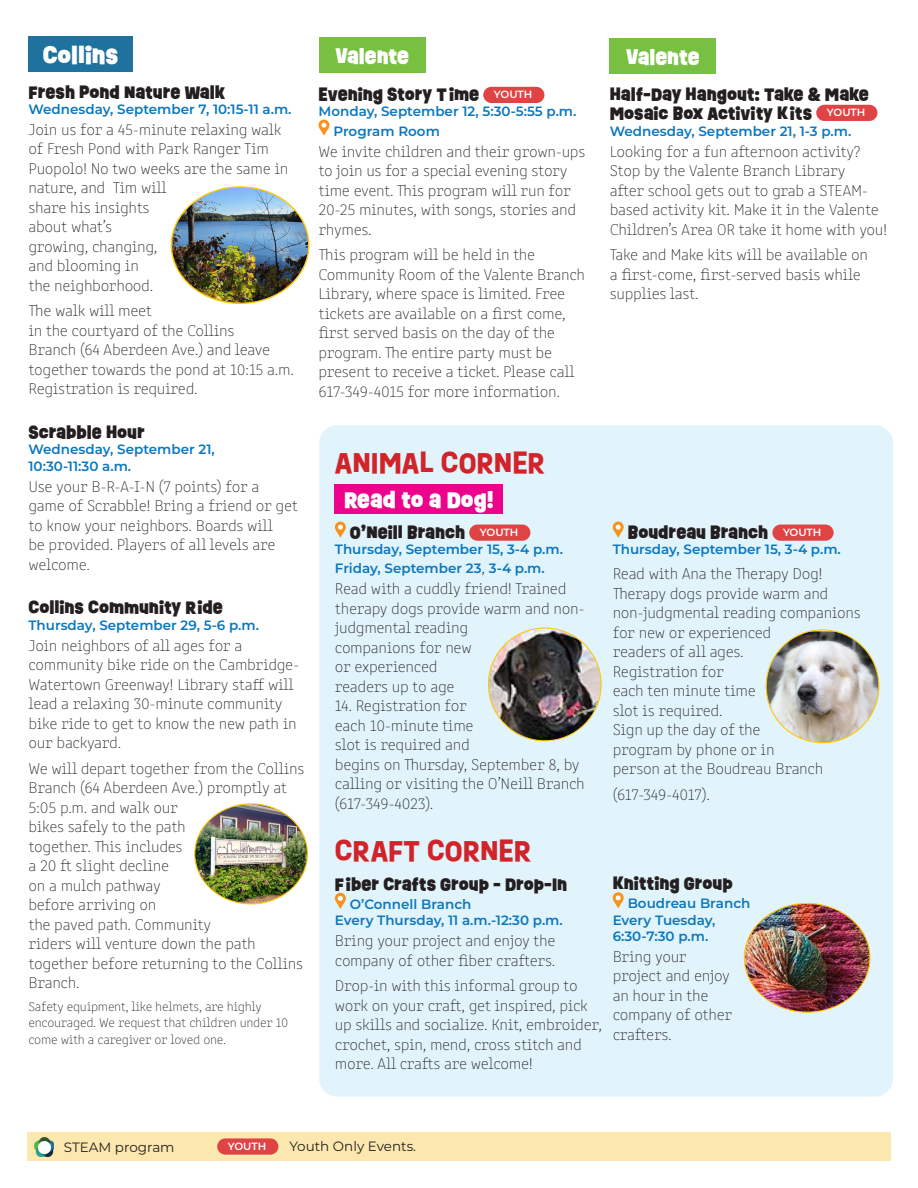
<style>
.page{position:relative;width:918px;height:1188px;background:#fff}
.page>*{position:absolute;margin:0;border:0;box-sizing:border-box;transform-origin:0 0}
.Header_Montserrat{font:700 27px "Ruddy";color:#d1232a}
.Youth_Title{font:900 22.5px "Ruddy";color:#fff}
.Youth_Title-2{font:900 21px "Ruddy";color:#fff}
.Youth_Title-3{font:900 19.5px "Ruddy";color:#fff}
.Youth_Body{font:100 16.5px/19.5px "Clone Rounded";letter-spacing:-.02em;color:#231f20}
.Youth_Title-4{font:900 16.5px/19.8px "Ruddy";color:#231f20}
.Youth_Date_and_Time{font:600 13.5px/16.2px "Montserrat";color:#0c77be}
.Youth_Body-2{font:100 13.5px/16.5px "Clone Rounded";letter-spacing:-.02em;color:#231f20}
.Youth_Body-3{font:600 13.5px "Montserrat";color:#0c77be}
.Body_Light_10_No_Jus{font:13.5px "Montserrat";color:#231f20}
.t1{font:600 10.5px "Montserrat";letter-spacing:-.005em;color:#fff}
.s1{font-family:"Clone Rounded";font-weight:100;font-size:16.5px;color:#231f20}
</style>
<div class="page">
<div style="left:319px;top:425px;width:574px;height:672px;background:#e1f4fc;border-radius:18px"></div>
<div style="left:335px;top:893px;width:11px;height:11px;background:#f7931d;border-radius:50%"></div>
<svg style="left:336px;top:896px;width:9px;height:13px"></svg>
<div style="left:483px;top:87px;width:61px;height:16px;background:#e04343;border-radius:8px"></div>
<div style="left:319px;top:120px;width:10px;height:11px;background:#f7931d;border-radius:50%"></div>
<svg style="left:319px;top:123px;width:10px;height:13px"></svg>
<div style="left:613px;top:892px;width:11px;height:11px;background:#f7931d;border-radius:50%"></div>
<svg style="left:614px;top:895px;width:9px;height:13px"></svg>
<div style="left:28px;top:36px;width:105px;height:36px;background:#1e729d"></div>
<div style="left:319px;top:37px;width:106px;height:36px;background:#78c042"></div>
<div style="left:335px;top:484px;width:168px;height:30px;background:#ed028c"></div>
<svg style="left:335px;top:522px;width:11px;height:11px"></svg>
<svg style="left:336px;top:525px;width:9px;height:13px"></svg>
<div style="left:469px;top:525px;width:61px;height:16px;background:#e04343;border-radius:8px"></div>
<div style="left:613px;top:522px;width:11px;height:11px;background:#f7931d;border-radius:50%"></div>
<svg style="left:614px;top:525px;width:9px;height:13px"></svg>
<div style="left:772px;top:525px;width:62px;height:16px;background:#e04343;border-radius:8px"></div>
<div style="left:816px;top:105px;width:61px;height:16px;background:#e04343;border-radius:8px"></div>
<div style="left:610px;top:38px;width:106px;height:36px;background:#78c042"></div>
<div style="left:27px;top:1132px;width:864px;height:29px;background:#fce8ae"></div>
<img style="left:35px;top:1137px;width:19px;height:19px">
<div style="left:217px;top:1138px;width:61px;height:17px;background:#e04343;border-radius:8px"></div>
<img style="left:171px;top:187px;width:137px;height:116px">
<img style="left:195px;top:804px;width:112px;height:100px">
<img style="left:744px;top:903px;width:125px;height:109px">
<img style="left:488px;top:630px;width:113px;height:111px">
<img style="left:766px;top:631px;width:113px;height:112px">
<p class="Youth_Title" style="left:43px;top:38px;width:77px">COLLINS</p>
<p class="Youth_Title-3" style="left:336px;top:42px;width:75px">VALENTE</p>
<p class="Youth_Title-4" style="left:28px;top:82px;width:198px">FRESH POND NATURE WALK</p>
<p class="Youth_Date_and_Time" style="left:28px;top:100px;width:265px">Wednesday, September 7, 10:15-11 a.m.</p>
<p class="Youth_Body" style="left:28px;top:119px;width:261px">Join us for a 45-minute relaxing walk of Fresh Pond with Park Ranger Tim<br>Puopolo! No two weeks are the same in nature, and Tim will<br>share his insights<br>about what’s<br>growing, changing,<br>and blooming in<br>the neighborhood.</p>
<p class="Youth_Body" style="left:28px;top:300px;width:267px">The walk will meet<br>in the courtyard of the Collins<br>Branch (64 Aberdeen Ave.) and leave together towards the pond at 10:15 a.m.<br>Registration is required.</p>
<p class="Youth_Title-4" style="left:28px;top:423px;width:118px">SCRABBLE HOUR</p>
<p class="Youth_Date_and_Time" style="left:28px;top:441px;width:188px">Wednesday, September 21,</p>
<p class="Youth_Date_and_Time" style="left:28px;top:457px;width:104px">10:30-11:30 a.m.</p>
<p class="Youth_Body" style="left:28px;top:475px;width:271px">Use your B-R-A-I-N (7 points) for a game of Scrabble! Bring a friend or get to know your neighbors. Boards will<br>be provided. Players of all levels are welcome.</p>
<p class="Youth_Title-4" style="left:28px;top:598px;width:196px">COLLINS COMMUNITY RIDE</p>
<p class="Youth_Date_and_Time" style="left:28px;top:616px;width:232px">Thursday, September 29, 5-6 p.m.</p>
<p class="Youth_Body" style="left:28px;top:634px;width:272px">Join neighbors of all ages for a community bike ride on the Cambridge-<br>Watertown Greenway! Library staff will lead a relaxing 30-minute community bike ride to get to know the new path in our backyard.</p>
<p class="Youth_Body" style="left:28px;top:757px;width:277px">We will depart together from the Collins<br>Branch (64 Aberdeen Ave.) promptly at<br>5:05 p.m. and walk our<br>bikes safely to the path<br>together. This includes<br>a 20 ft slight decline<br>on a mulch pathway<br>before arriving on<br>the paved path. Community<br>riders will venture down the path together before returning to the Collins<br>Branch.</p>
<p class="Youth_Body-2" style="left:28px;top:997px;width:261px">Safety equipment, like helmets, are highly encouraged. We request that children under 10 come with a caregiver or loved one.</p>
<p class="Youth_Title-4" style="left:318px;top:84px;width:162px">EVENING STORY T IME</p>
<p class="t1" style="left:494px;top:87px;width:40px">YOUTH</p>
<p class="Youth_Date_and_Time" style="left:318px;top:103px;width:259px">Monday, September 12, 5:30-5:55 p.m.</p>
<p class="Youth_Date_and_Time" style="left:334px;top:122px;width:108px">Program Room</p>
<p class="Youth_Body" style="left:318px;top:141px;width:268px">We invite children and their grown-ups to join us for a special evening story time event. This program will run for<br>20-25 minutes, with songs, stories and rhymes.</p>
<p class="Youth_Body" style="left:318px;top:244px;width:268px">This program will be held in the Community Room of the Valente Branch Library, where space is limited. Free tickets are available on a first come, first served basis on the day of the program. The entire party must be present to receive a ticket. Please call 617-349-4015 for more information.</p>
<p class="Header_Montserrat" style="left:335px;top:442px;width:212px">ANIMAL CORNER</p>
<p class="Youth_Title-2" style="left:344px;top:484px;width:151px">READ TO A DOG!</p>
<p class="Youth_Title-4" style="left:350px;top:522px;width:117px">O’NEILL BRANCH</p>
<p class="t1" style="left:480px;top:525px;width:40px">YOUTH</p>
<p class="Youth_Date_and_Time" style="left:335px;top:540px;width:230px">Thursday, September 15, 3-4 p.m.</p>
<p class="Youth_Date_and_Time" style="left:335px;top:560px;width:211px">Friday, September 23<span class="s1">,</span> 3-4 p.m.</p>
<p class="Youth_Body" style="left:335px;top:578px;width:251px">Read with a cuddly friend! Trained therapy dogs provide warm and non&shy;judgmental reading<br>companions for new<br>or experienced<br>readers up to age</p>
<p class="Youth_Body" style="left:335px;top:695px;width:251px">14. Registration for<br>each 10-minute time<br>slot is required and<br>begins on Thursday, September 8, by calling or visiting the O’Neill Branch (617-349-4023).</p>
<p class="Header_Montserrat" style="left:335px;top:830px;width:198px">CRAFT CORNER</p>
<p class="Youth_Title-4" style="left:335px;top:874px;width:234px">FIBER CRAFTS GROUP - DROP-IN</p>
<p class="Youth_Date_and_Time" style="left:350px;top:895px;width:123px">O’Connell Branch</p>
<p class="Youth_Date_and_Time" style="left:335px;top:912px;width:229px">Every Thursday, 11 a.m.-12:30 p.m.</p>
<p class="Youth_Body" style="left:335px;top:930px;width:222px">Bring your project and enjoy the company of other fiber crafters.</p>
<p class="Youth_Body" style="left:335px;top:975px;width:269px">Drop-in with this informal group to work on your craft, get inspired, pick up skills and socialize. Knit, embroider, crochet, spin, mend, cross stitch and more. All crafts are welcome!</p>
<p class="Youth_Title-3" style="left:626px;top:43px;width:75px">VALENTE</p>
<p class="Youth_Title-4" style="left:610px;top:84px;width:261px">HALF-DAY HANGOUT: TAKE &amp; MAKE<br>MOSAIC BOX ACTIVITY KITS</p>
<p class="t1" style="left:827px;top:105px;width:40px">YOUTH</p>
<p class="Youth_Date_and_Time" style="left:610px;top:122px;width:243px">Wednesday, September 21, 1-3 p.m.</p>
<p class="Youth_Body" style="left:610px;top:141px;width:279px">Looking for a fun afternoon activity?<br>Stop by the Valente Branch Library<br>after school gets out to grab a STEAM&shy;based activity kit. Make it in the Valente Children’s Area OR take it home with you!</p>
<p class="Youth_Body" style="left:610px;top:244px;width:260px">Take and Make kits will be available on a first-come, first-served basis while supplies last.</p>
<p class="Youth_Title-4" style="left:628px;top:522px;width:142px">BOUDREAU BRANCH</p>
<p class="t1" style="left:783px;top:525px;width:40px">YOUTH</p>
<p class="Youth_Body-3" style="left:613px;top:540px;width:230px">Thursday, September 15, 3-4 p.m.</p>
<p class="Youth_Body" style="left:613px;top:563px;width:250px">Read with Ana the Therapy Dog!<br>Therapy dogs provide warm and non-judgmental reading companions for new or experienced<br>readers of all ages.<br>Registration for<br>each ten minute time<br>slot is required.<br>Sign up the day of the<br>program by phone or in<br>person at the Boudreau Branch</p>
<p class="Youth_Body" style="left:613px;top:784px;width:99px">(617-349-4017).</p>
<p class="Youth_Title-4" style="left:613px;top:874px;width:121px">KNITTING GROUP</p>
<p class="Youth_Date_and_Time" style="left:613px;top:895px;width:139px;text-indent:15px">Boudreau Branch<br>Every Tuesday,</p>
<p class="Youth_Date_and_Time" style="left:613px;top:927px;width:97px">6:30-7:30 p.m.</p>
<p class="Youth_Body" style="left:613px;top:946px;width:121px">Bring your project and enjoy an hour in the company of other crafters.</p>
<p class="Body_Light_10_No_Jus" style="left:64px;top:1138px;width:112px">STEAM program</p>
<p class="t1" style="left:228px;top:1139px;width:40px">YOUTH</p>
<p class="Body_Light_10_No_Jus" style="left:290px;top:1137px;width:128px">Youth Only Events.</p>
</div>
